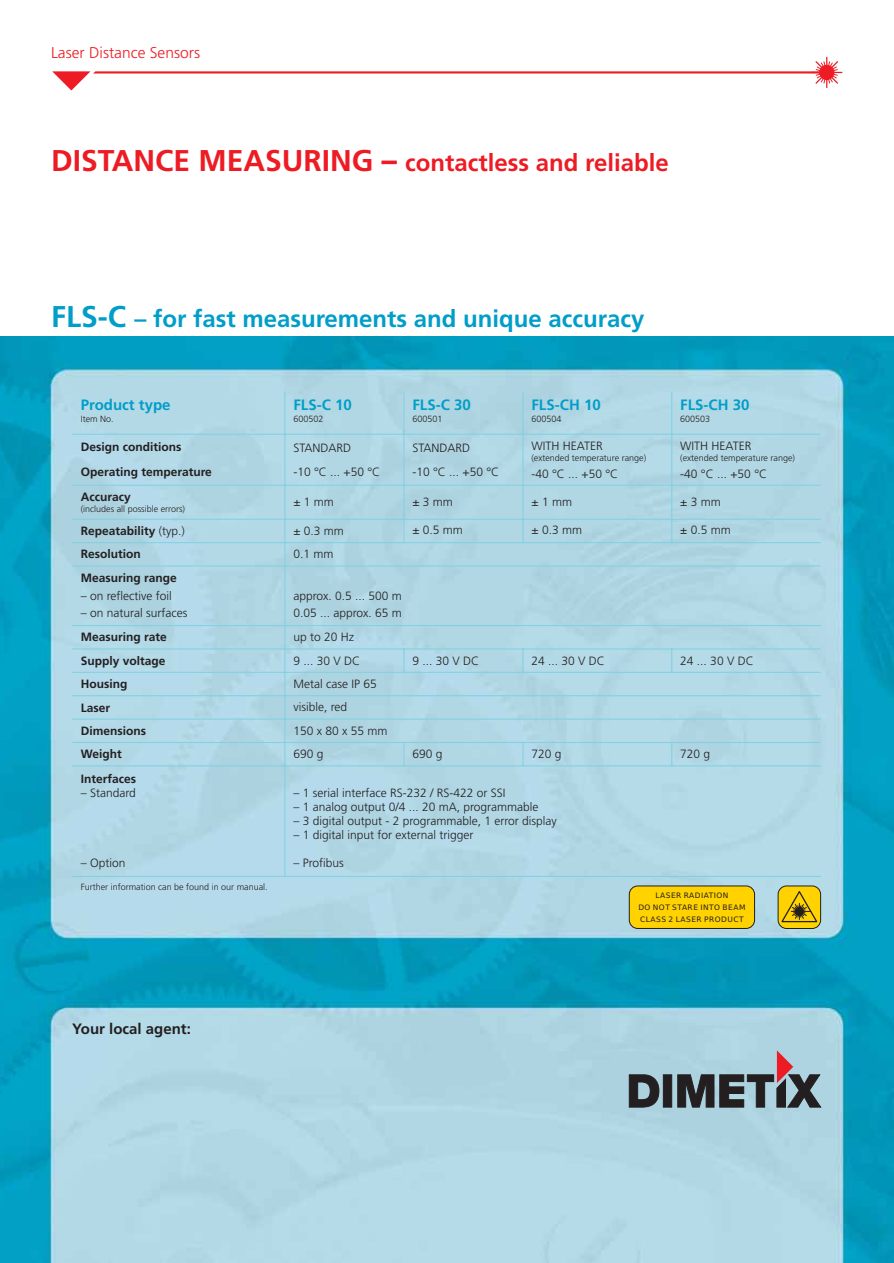
<style>
.page{position:relative;width:894px;height:1263px;background:#fff}
.page>*{position:absolute;margin:0;border:0;box-sizing:border-box;transform-origin:0 0}
.t1{font:300 24px "Frutiger LT Com";color:#009ec9}
.t2{font:300 24px "Frutiger LT Com";color:#ed1c24}
.t3{font:300 15.6px "Frutiger LT Com";color:#ed1c24}
.t4{font:300 15px "Frutiger LT Com";color:#009ec9}
.t5{font:300 15px "Frutiger LT Com";color:#231f20}
.t6{font:300 12px/24.5px "Frutiger LT Com";color:#231f20}
.t7{font:300 12px/24.9px "Frutiger LT Com";color:#231f20}
.t8{font:300 9px "Frutiger LT Com";color:#231f20}
.t9{font:300 9px "Frutiger 45";color:#231f20}
.t10{font:7.5px/12.1px "DejaVu Sans";letter-spacing:.065em;color:#231f20;text-align:center}
.s1{font-size:30px}
.s2{font-family:"Century Gothic";font-weight:700;font-size:30px}
.s3{font-style:inherit}
</style>
<div class="page">
<img style="left:0;top:336px;width:894px;height:927px">
<svg style="left:52px;top:56px;width:791px;height:35px"></svg>
<div style="left:820px;top:65px;width:14px;height:15px;background:#ed1c24;border:1px solid #ed1c24;border-radius:50%"></div>
<svg style="left:629px;top:1075px;width:30px;height:32px"></svg>
<div style="left:663px;top:1075px;width:9px;height:32px;background:#231f20;border:1px solid #231f20"></div>
<svg style="left:678px;top:1075px;width:36px;height:32px"></svg>
<svg style="left:720px;top:1050px;width:101px;height:57px;background:#818d96"></svg>
<div style="left:629px;top:886px;width:126px;height:42px;background:#ffd200;border-radius:8px"></div>
<div style="left:629px;top:886px;width:126px;height:43px;border:1px solid #231f20;border-radius:8px"></div>
<div style="left:778px;top:886px;width:43px;height:42px;background:#ffd200;border-radius:9px"></div>
<div style="left:778px;top:886px;width:43px;height:43px;border:1px solid #231f20;border-radius:9px"></div>
<svg style="left:780px;top:889px;width:39px;height:34px"></svg>
<div style="left:71px;top:390px;width:751px;height:488px;background:#b1d7e4"></div>
<h2 class="t3" style="left:51px;top:47px;width:151px">Laser Distance Sensors</h2>
<h1 class="t2" style="left:51px;top:153px;width:619px"><span class="s1">DISTANCE MEASURING</span> <span class="s2">–</span> contactless and reliable</h1>
<h1 class="t1" style="left:51px;top:309px;width:595px"><span class="s1">FLS-C</span> – for fast measurements and unique accuracy</h1>
<p class="t4" style="left:81px;top:398px;width:91px">Product type</p>
<p class="t8" style="left:81px;top:415px;width:34px">Item No.</p>
<p class="t4" style="left:293px;top:398px;width:60px">FLS-C 10</p>
<p class="t8" style="left:293px;top:415px;width:32px">600502</p>
<p class="t4" style="left:412px;top:398px;width:60px">FLS-C 30</p>
<p class="t8" style="left:412px;top:415px;width:32px">600501</p>
<p class="t4" style="left:531px;top:398px;width:71px">FLS-CH 10</p>
<p class="t8" style="left:531px;top:415px;width:32px">600504</p>
<p class="t4" style="left:680px;top:398px;width:71px">FLS-CH 30</p>
<p class="t8" style="left:680px;top:415px;width:32px">600503</p>
<p class="t7" style="left:81px;top:436px;width:133px">Design conditions<br>Operating temperature</p>
<p class="t6" style="left:293px;top:436px;width:88px">STANDARD<br>-10 °C ... +50 °C</p>
<p class="t6" style="left:412px;top:436px;width:88px">STANDARD<br>-10 °C ... +50 °C</p>
<p class="t6" style="left:531px;top:435px;width:73px">WITH HEATER</p>
<p class="t8" style="left:531px;top:455px;width:116px">(extended temperature range)</p>
<p class="t6" style="left:531px;top:463px;width:88px">-40 °C ... +50 °C</p>
<p class="t6" style="left:680px;top:435px;width:73px">WITH HEATER</p>
<p class="t6" style="left:680px;top:463px;width:88px">-40 °C ... +50 °C</p>
<p class="t8" style="left:680px;top:455px;width:116px">(extended temperature range)</p>
<p class="t7" style="left:81px;top:486px;width:51px">Accuracy</p>
<p class="t8" style="left:81px;top:506px;width:106px">(includes all possible errors)</p>
<p class="t6" style="left:293px;top:491px;width:42px">± 1 mm</p>
<p class="t6" style="left:412px;top:491px;width:42px">± 3 mm</p>
<p class="t6" style="left:531px;top:491px;width:42px">± 1 mm</p>
<p class="t6" style="left:680px;top:491px;width:42px">± 3 mm</p>
<p class="t7" style="left:81px;top:519px;width:106px">Repeatability <span class="s3">(typ.)</span></p>
<p class="t6" style="left:293px;top:520px;width:52px">± 0.3 mm</p>
<p class="t6" style="left:412px;top:519px;width:52px">± 0.5 mm</p>
<p class="t6" style="left:531px;top:519px;width:52px">± 0.3 mm</p>
<p class="t6" style="left:680px;top:519px;width:52px">± 0.5 mm</p>
<p class="t7" style="left:81px;top:543px;width:61px">Resolution</p>
<p class="t6" style="left:293px;top:543px;width:42px">0.1 mm</p>
<p class="t7" style="left:81px;top:567px;width:97px">Measuring range</p>
<p class="t6" style="left:81px;top:585px;width:93px">– on reflective foil</p>
<p class="t6" style="left:81px;top:602px;width:108px">– on natural surfaces</p>
<p class="t6" style="left:293px;top:588px;width:110px;line-height:17.4px">approx. 0.5 ... 500 m<br>0.05 ... approx. 65 m</p>
<p class="t7" style="left:81px;top:625px;width:87px">Measuring rate</p>
<p class="t6" style="left:293px;top:626px;width:62px">up to 20 Hz</p>
<p class="t7" style="left:81px;top:649px;width:86px">Supply voltage</p>
<p class="t6" style="left:293px;top:649px;width:68px">9 ... 30 V DC</p>
<p class="t6" style="left:412px;top:649px;width:68px">9 ... 30 V DC</p>
<p class="t6" style="left:531px;top:649px;width:75px">24 ... 30 V DC</p>
<p class="t6" style="left:680px;top:649px;width:75px">24 ... 30 V DC</p>
<p class="t7" style="left:81px;top:673px;width:48px">Housing</p>
<p class="t6" style="left:293px;top:672px;width:85px">Metal case IP 65</p>
<p class="t7" style="left:81px;top:696px;width:31px">Laser</p>
<p class="t6" style="left:293px;top:696px;width:55px">visible, red</p>
<p class="t7" style="left:81px;top:719px;width:67px">Dimensions</p>
<p class="t6" style="left:293px;top:720px;width:96px">150 x 80 x 55 mm</p>
<p class="t7" style="left:81px;top:743px;width:43px">Weight</p>
<p class="t6" style="left:293px;top:743px;width:32px">690 g</p>
<p class="t6" style="left:412px;top:743px;width:32px">690 g</p>
<p class="t6" style="left:531px;top:743px;width:32px">720 g</p>
<p class="t6" style="left:680px;top:743px;width:32px">720 g</p>
<p class="t7" style="left:81px;top:768px;width:57px">Interfaces</p>
<p class="t6" style="left:81px;top:782px;width:57px">– Standard</p>
<p class="t6" style="left:293px;top:782px;width:213px">– 1 serial interface RS-232 / RS-422 or SSI</p>
<p class="t6" style="left:293px;top:796px;width:247px">– 1 analog output 0/4 ... 20 mA, programmable</p>
<p class="t6" style="left:293px;top:810px;width:265px">– 3 digital output - 2 programmable, 1 error display</p>
<p class="t6" style="left:293px;top:824px;width:182px">– 1 digital input for external trigger</p>
<p class="t6" style="left:293px;top:852px;width:52px">– Profibus</p>
<p class="t6" style="left:81px;top:852px;width:46px">– Option</p>
<p class="t9" style="left:81px;top:882px;width:188px">Further information can be found in our manual.</p>
<p class="t5" style="left:72px;top:1023px;width:120px">Your local agent:</p>
<p class="t10" style="left:638px;top:889px;width:109px">LASER RADIATION<br>DO NOT STARE INTO BEAM<br>CLASS 2 LASER PRODUCT</p>
</div>
